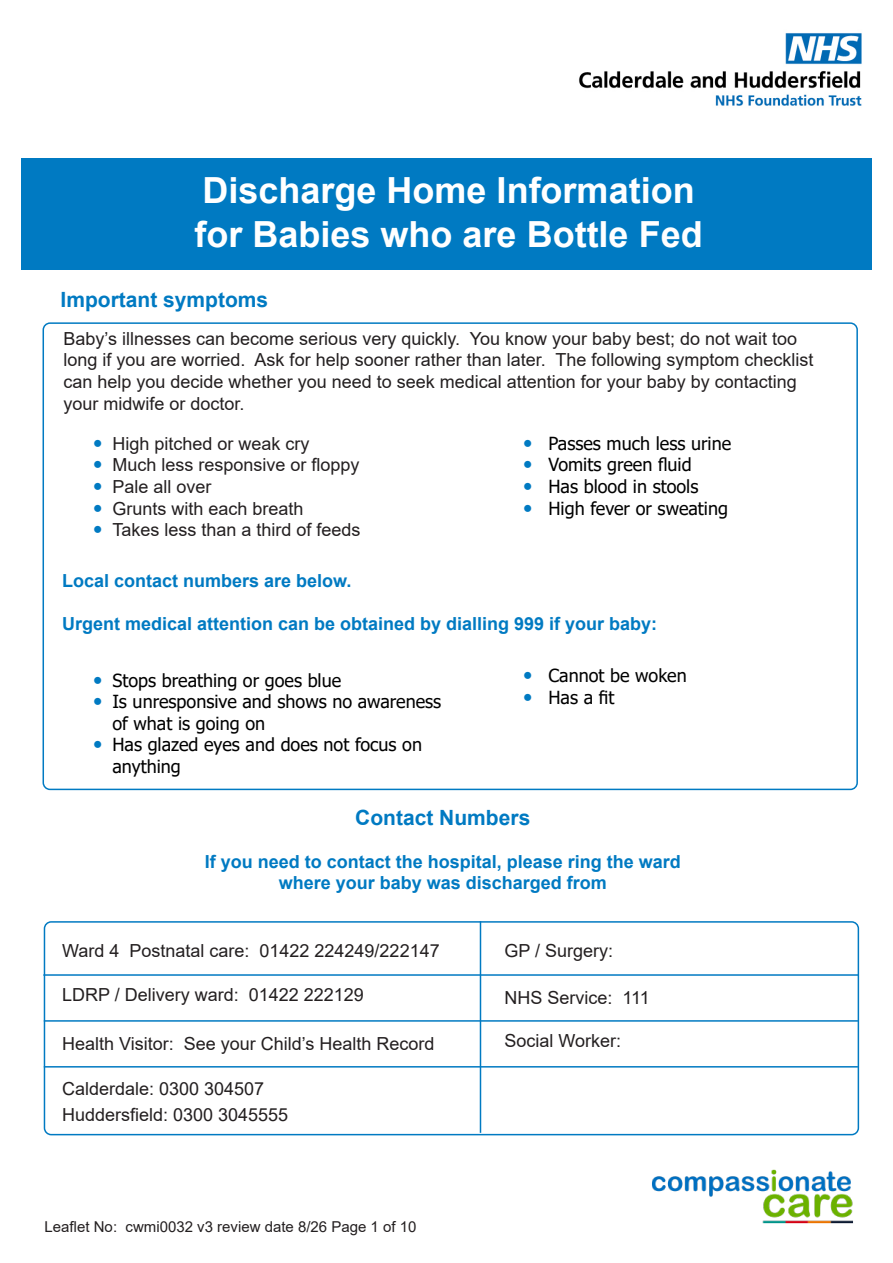
<style>
.page{position:relative;width:893px;height:1263px;background:#fff}
.page>*{position:absolute;margin:0;border:0;box-sizing:border-box;transform-origin:0 0}
.t1{font:700 36px "Arial";color:#fff}
.t2{font:700 21px "Arial";color:#007ac2}
.t3{font:18px/21.6px "Arial";color:#231f20}
.t4{font:18px/21.6px "Tahoma";color:#000}
.t5{font:700 18px "Arial";color:#007ac2}
.t6{font:15px "Arial";color:#231f20}
</style>
<div class="page">
<img style="left:652px;top:1169px;width:201px;height:55px">
<div style="left:21px;top:159px;width:851px;height:111px;background:#007ac2"></div>
<img style="left:579px;top:33px;width:283px;height:73px">
<div style="left:44px;top:921px;width:815px;height:214px;border:2px solid #007ac2;border-radius:7px"></div>
<hr style="left:480px;top:921px;width:1px;height:212px;background:#007ac2">
<hr style="left:43px;top:974px;width:815px;height:2px;background:#007ac2">
<hr style="left:44px;top:1020px;width:814px;height:2px;background:#007ac2">
<hr style="left:44px;top:1066px;width:814px;height:1px;background:#007ac2">
<p class="t1" style="left:203px;top:165px;width:494px">Discharge Home Information</p>
<p class="t1" style="left:195px;top:209px;width:510px">for Babies who are Bottle Fed</p>
<p class="t2" style="left:61px;top:284px;width:209px">Important symptoms</p>
<p class="t3" style="left:64px;top:327px;width:752px">Baby’s illnesses can become serious very quickly. You know your baby best; do not wait too long if you are worried. Ask for help sooner rather than later. The following symptom checklist can help you decide whether you need to seek medical attention for your baby by contacting your midwife or doctor.</p>
<p class="t3" style="left:112px;top:433px;width:199px">High pitched or weak cry</p>
<p class="t3" style="left:112px;top:454px;width:249px">Much less responsive or floppy</p>
<p class="t3" style="left:112px;top:476px;width:101px">Pale all over</p>
<p class="t3" style="left:112px;top:497px;width:193px">Grunts with each breath</p>
<p class="t3" style="left:112px;top:519px;width:250px">Takes less than a third of feeds</p>
<p class="t4" style="left:548px;top:433px;width:184px">Passes much less urine</p>
<p class="t4" style="left:548px;top:455px;width:145px">Vomits green fluid</p>
<p class="t4" style="left:548px;top:477px;width:152px">Has blood in stools</p>
<p class="t4" style="left:548px;top:498px;width:181px">High fever or sweating</p>
<p class="t5" style="left:62px;top:568px;width:291px">Local contact numbers are below.</p>
<p class="t5" style="left:62px;top:611px;width:597px">Urgent medical attention can be obtained by dialling 999 if your baby:</p>
<p class="t4" style="left:112px;top:670px;width:230px">Stops breathing or goes blue</p>
<p class="t4" style="left:112px;top:692px;width:330px">Is unresponsive and shows no awareness of what is going on</p>
<p class="t4" style="left:112px;top:735px;width:311px">Has glazed eyes and does not focus on anything</p>
<p class="t4" style="left:548px;top:666px;width:140px">Cannot be woken</p>
<p class="t4" style="left:548px;top:688px;width:67px">Has a fit</p>
<p class="t2" style="left:355px;top:802px;width:177px">Contact Numbers</p>
<p class="t5" style="left:205px;top:849px;width:478px">If you need to contact the hospital, please ring the ward</p>
<p class="t5" style="left:279px;top:870px;width:330px">where your baby was discharged from</p>
<p class="t3" style="left:62px;top:940px;width:379px">Ward 4 Postnatal care: 01422 224249/222147</p>
<p class="t3" style="left:62px;top:983px;width:303px">LDRP / Delivery ward: 01422 222129</p>
<p class="t3" style="left:62px;top:1032px;width:374px">Health Visitor: See your Child’s Health Record</p>
<p class="t3" style="left:62px;top:1078px;width:204px">Calderdale: 0300 304507</p>
<p class="t3" style="left:62px;top:1104px;width:228px">Huddersfield: 0300 3045555</p>
<p class="t6" style="left:45px;top:1216px;width:373px">Leaflet No: cwmi0032 v3 review date 8/26 Page 1 of 10</p>
<p class="t3" style="left:504px;top:939px;width:110px">GP / Surgery:</p>
<p class="t3" style="left:504px;top:987px;width:147px">NHS Service: 111</p>
<p class="t3" style="left:504px;top:1030px;width:118px">Social Worker:</p>
</div>
